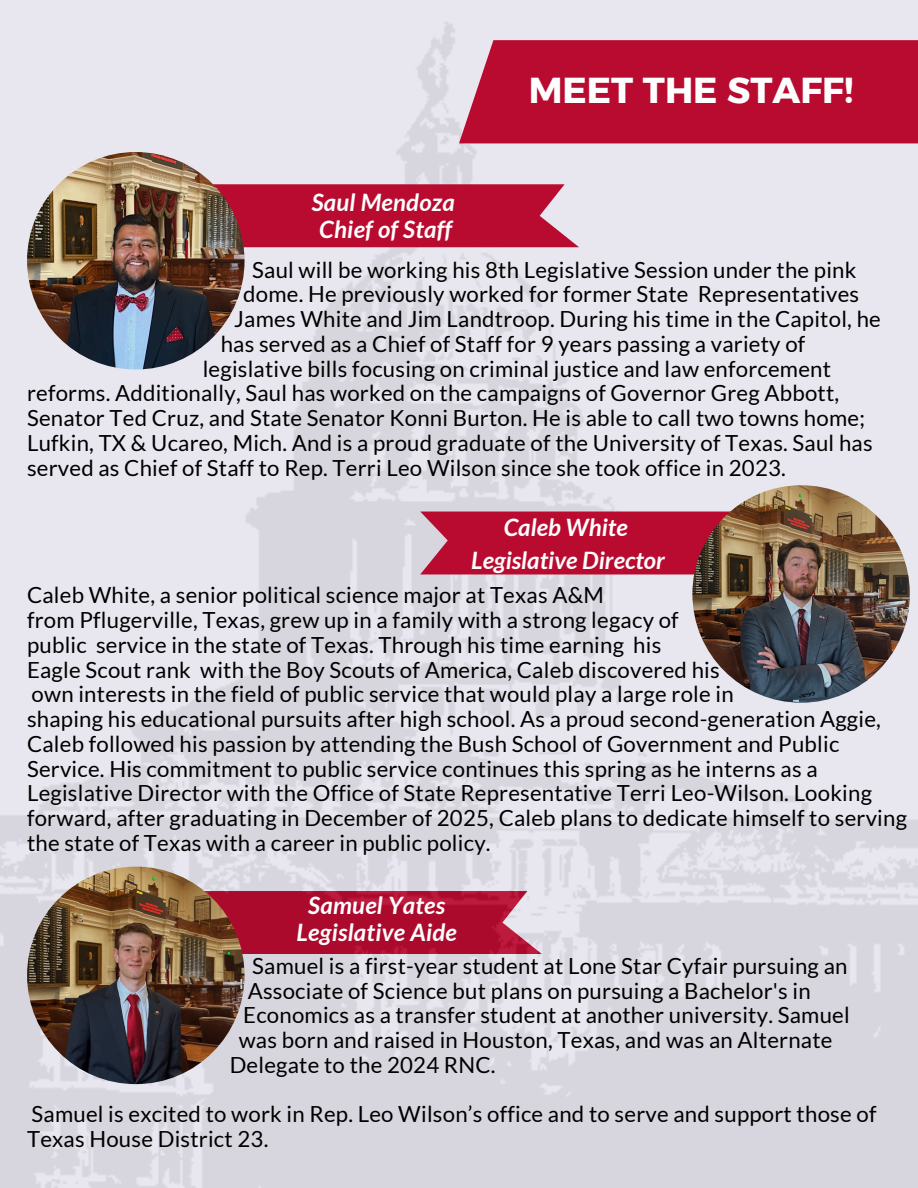
<style>
.page{position:relative;width:918px;height:1188px;background:#fff}
.page>*{position:absolute;margin:0;border:0;box-sizing:border-box;transform-origin:0 0}
.t1{font:36px "Kief Montaser Bold";color:#fefefe}
.t2{font:italic 700 24px/27px "Lato";letter-spacing:.01em;color:#fefefe;text-align:center}
.t3{font:22.2px/24.8px "Lato";letter-spacing:.01em;color:#000}
</style>
<div class="page">
<img style="left:0;top:0;width:918px;height:1188px">
<div style="left:459px;top:40px;width:459px;height:103px;background:#b90b30"></div>
<svg style="left:214px;top:184px;width:365px;height:63px"></svg>
<img style="left:27px;top:152px;width:218px;height:217px;border-radius:50%">
<div style="left:420px;top:512px;width:309px;height:62px;background:#b90b30"></div>
<img style="left:692px;top:485px;width:218px;height:218px;border-radius:50%">
<img style="left:27px;top:867px;width:218px;height:217px;border-radius:50%">
<p class="t2" style="left:312px;top:188px;width:145px">Saul Mendoza<br>Chief of Staff</p>
<p class="t1" style="left:529px;top:68px;width:326px">MEET THE STAFF!</p>
<p class="t3" style="left:252px;top:257px;width:606px">Saul will be working his 8th Legislative Session under the pink</p>
<h1 class="t3" style="left:243px;top:281px;width:617px">dome. He previously worked for former State Representatives</h1>
<p class="t3" style="left:234px;top:306px;width:648px">James White and Jim Landtroop. During his time in the Capitol, he</p>
<p class="t3" style="left:221px;top:331px;width:586px">has served as a Chief of Staff for 9 years passing a variety of</p>
<h2 class="t3" style="left:27px;top:356px;width:847px;text-indent:176px">legislative bills focusing on criminal justice and law enforcement reforms. Additionally, Saul has worked on the campaigns of Governor Greg Abbott, Senator Ted Cruz, and State Senator Konni Burton. He is able to call two towns home; Lufkin, TX &amp; Ucareo, Mich. And is a proud graduate of the University of Texas. Saul has served as Chief of Staff to Rep. Terri Leo Wilson since she took office in 2023.</h2>
<p class="t2" style="left:471px;top:511px;width:195px;line-height:32.7px">Caleb White<br>Legislative Director</p>
<p class="t3" style="left:27px;top:582px;width:578px">Caleb White, a senior political science major at Texas A&amp;M</p>
<p class="t3" style="left:27px;top:607px;width:653px">from Pflugerville, Texas, grew up in a family with a strong legacy of</p>
<p class="t3" style="left:27px;top:632px;width:636px">public service in the state of Texas. Through his time earning his</p>
<p class="t3" style="left:27px;top:657px;width:694px">Eagle Scout rank with the Boy Scouts of America, Caleb discovered his</p>
<p class="t3" style="left:32px;top:681px;width:704px">own interests in the field of public service that would play a large role in</p>
<p class="t3" style="left:27px;top:706px;width:882px">shaping his educational pursuits after high school. As a proud second-generation Aggie, Caleb followed his passion by attending the Bush School of Government and Public Service. His commitment to public service continues this spring as he interns as a Legislative Director with the Office of State Representative Terri Leo-Wilson. Looking forward, after graduating in December of 2025, Caleb plans to dedicate himself to serving the state of Texas with a career in public policy.</p>
<p class="t2" style="left:297px;top:892px;width:162px">Samuel Yates<br>Legislative Aide</p>
<p class="t3" style="left:252px;top:953px;width:597px">Samuel is a first-year student at Lone Star Cyfair pursuing an</p>
<p class="t3" style="left:248px;top:978px;width:565px">Associate of Science but plans on pursuing a Bachelor's in</p>
<p class="t3" style="left:243px;top:1002px;width:608px">Economics as a transfer student at another university. Samuel</p>
<h2 class="t3" style="left:239px;top:1027px;width:595px">was born and raised in Houston, Texas, and was an Alternate</h2>
<p class="t3" style="left:230px;top:1052px;width:267px">Delegate to the 2024 RNC.</p>
<p class="t3" style="left:27px;top:1101px;width:851px">Samuel is excited to work in Rep. Leo Wilson’s office and to serve and support those of<br>Texas House District 23.</p>
</div>
